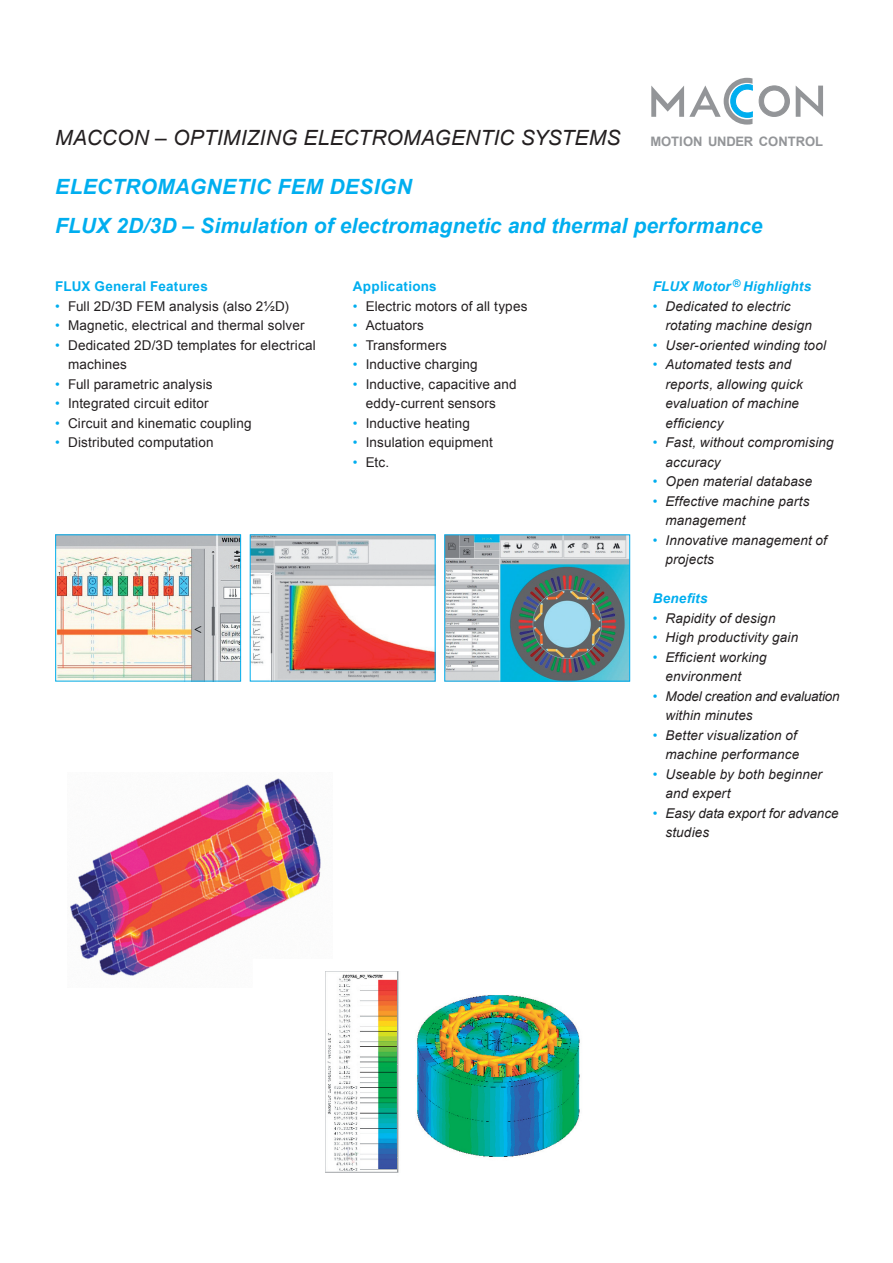
<style>
.page{position:relative;width:893px;height:1263px;background:#fff}
.page>*{position:absolute;margin:0;border:0;box-sizing:border-box;transform-origin:0 0}
.t1{font:italic 700 21px/39px "Arial";letter-spacing:.005em;color:#00aeef}
.t2{font:italic 21px "Arial";letter-spacing:.005em;color:#231f20}
.t3{font:italic 13.5px/19.5px "Arial";letter-spacing:.01em;color:#231f20}
.t4{font:13.5px/19.5px "Arial";letter-spacing:.01em;color:#231f20;text-align:center}
.t5{font:italic 13.5px/19.5px "Arial";letter-spacing:-.015em;color:#231f20}
.t6{font:700 13.5px "Arial";letter-spacing:.02em;color:#00aeef}
.t7{font:italic 700 13.5px "Arial";letter-spacing:.02em;color:#00aeef}
.t8{font:700 13.05px "Arial";letter-spacing:-.005em;color:#939598}
.s1{color:#00aeef}
.s2{font-style:normal;color:#00aeef}
</style>
<div class="page">
<svg style="left:759px;top:85px;width:31px;height:32px"></svg>
<svg style="left:796px;top:86px;width:27px;height:31px"></svg>
<svg style="left:651px;top:78px;width:102px;height:47px"></svg>
<img style="left:57px;top:536px;width:182px;height:143px">
<div style="left:55px;top:534px;width:186px;height:147px;border:1px solid #00aeef"></div>
<img style="left:252px;top:536px;width:182px;height:143px">
<img style="left:446px;top:536px;width:182px;height:143px">
<div style="left:444px;top:534px;width:186px;height:147px;border:1px solid #00aeef"></div>
<img style="left:70px;top:778px;width:251px;height:198px">
<div style="left:253px;top:959px;width:90px;height:42px;background:#fff"></div>
<img style="left:326px;top:971px;width:254px;height:202px">
<div style="left:551px;top:1163px;width:89px;height:42px;background:#fff"></div>
<h1 class="t2" style="left:55px;top:124px;width:263px">MACCON – OPTIMIZING ELE</h1>
<h1 class="t2" style="left:344px;top:124px;width:278px">CTROMAGENTIC SYSTEMS</h1>
<p class="t8" style="left:650px;top:133px;width:174px">MOTION UNDER CONTROL</p>
<h1 class="t1" style="left:55px;top:168px;width:709px">ELECTROMAGNETIC FEM DESIGN<br>FLUX 2D/3D – Simulation of electromagnetic and thermal performance</h1>
<p class="t6" style="left:55px;top:278px;width:154px">FLUX General Features</p>
<p class="t4" style="left:55px;top:296px;width:235px"><span class="s1">•</span> Full 2D/3D FEM analysis (also 2½D)</p>
<p class="t4" style="left:55px;top:316px;width:251px"><span class="s1">•</span> Magnetic, electrical and thermal solver</p>
<p class="t4" style="left:68px;top:335px;width:249px;text-align:left;text-indent:-13px"><span class="s1">•</span> Dedicated 2D/3D templates for electrical machines</p>
<p class="t4" style="left:55px;top:374px;width:159px"><span class="s1">•</span> Full parametric analysis</p>
<p class="t4" style="left:55px;top:394px;width:155px"><span class="s1">•</span> Integrated circuit editor</p>
<p class="t4" style="left:55px;top:413px;width:198px"><span class="s1">•</span> Circuit and kinematic coupling</p>
<p class="t4" style="left:55px;top:433px;width:160px"><span class="s1">•</span> Distributed computation</p>
<p class="t6" style="left:353px;top:278px;width:85px">Applications</p>
<p class="t4" style="left:353px;top:297px;width:176px"><span class="s1">•</span> Electric motors of all types</p>
<p class="t4" style="left:353px;top:316px;width:73px"><span class="s1">•</span> Actuators</p>
<p class="t4" style="left:353px;top:336px;width:96px"><span class="s1">•</span> Transformers</p>
<p class="t4" style="left:353px;top:355px;width:126px"><span class="s1">•</span> Inductive charging</p>
<p class="t4" style="left:353px;top:375px;width:165px"><span class="s1">•</span> Inductive, capacitive and eddy-current sensors</p>
<p class="t4" style="left:353px;top:414px;width:119px"><span class="s1">•</span> Inductive heating</p>
<p class="t4" style="left:353px;top:433px;width:141px"><span class="s1">•</span> Insulation equipment</p>
<p class="t4" style="left:353px;top:453px;width:38px"><span class="s1">•</span> Etc.</p>
<p class="t7" style="left:653px;top:278px;width:160px">FLUX Motor <sup>®</sup> Highlights</p>
<p class="t3" style="left:665px;top:297px;width:148px;text-indent:-13px"><span class="s2">•</span> Dedicated to electric rotating machine design</p>
<p class="t3" style="left:653px;top:336px;width:175px"><span class="s2">•</span> User-oriented winding tool</p>
<p class="t3" style="left:665px;top:355px;width:139px;text-indent:-13px"><span class="s2">•</span> Automated tests and reports, allowing quick evaluation of machine efficiency</p>
<p class="t3" style="left:665px;top:433px;width:170px;text-indent:-13px"><span class="s2">•</span> Fast, without compromising accuracy</p>
<p class="t3" style="left:653px;top:472px;width:161px"><span class="s2">•</span> Open material database</p>
<p class="t3" style="left:665px;top:492px;width:145px;text-indent:-13px"><span class="s2">•</span> Effective machine parts management</p>
<p class="t3" style="left:665px;top:531px;width:163px;text-indent:-13px"><span class="s2">•</span> Innovative management of projects</p>
<p class="t7" style="left:653px;top:590px;width:56px">Benefits</p>
<p class="t3" style="left:653px;top:609px;width:124px"><span class="s2">•</span> Rapidity of design</p>
<p class="t3" style="left:653px;top:628px;width:147px"><span class="s2">•</span> High productivity gain</p>
<p class="t3" style="left:665px;top:648px;width:103px;text-indent:-13px"><span class="s2">•</span> Efficient working environment</p>
<p class="t5" style="left:665px;top:686px;width:176px;text-indent:-13px"><span class="s2">•</span> Model creation and evaluation within minutes</p>
<p class="t3" style="left:653px;top:725px;width:148px;text-align:right"><span class="s2">•</span> Better visualization of machine performance</p>
<p class="t3" style="left:665px;top:764px;width:159px;text-indent:-13px"><span class="s2">•</span> Useable by both beginner and expert</p>
<p class="t3" style="left:665px;top:803px;width:175px;text-indent:-13px"><span class="s2">•</span> Easy data export for advance studies</p>
</div>
